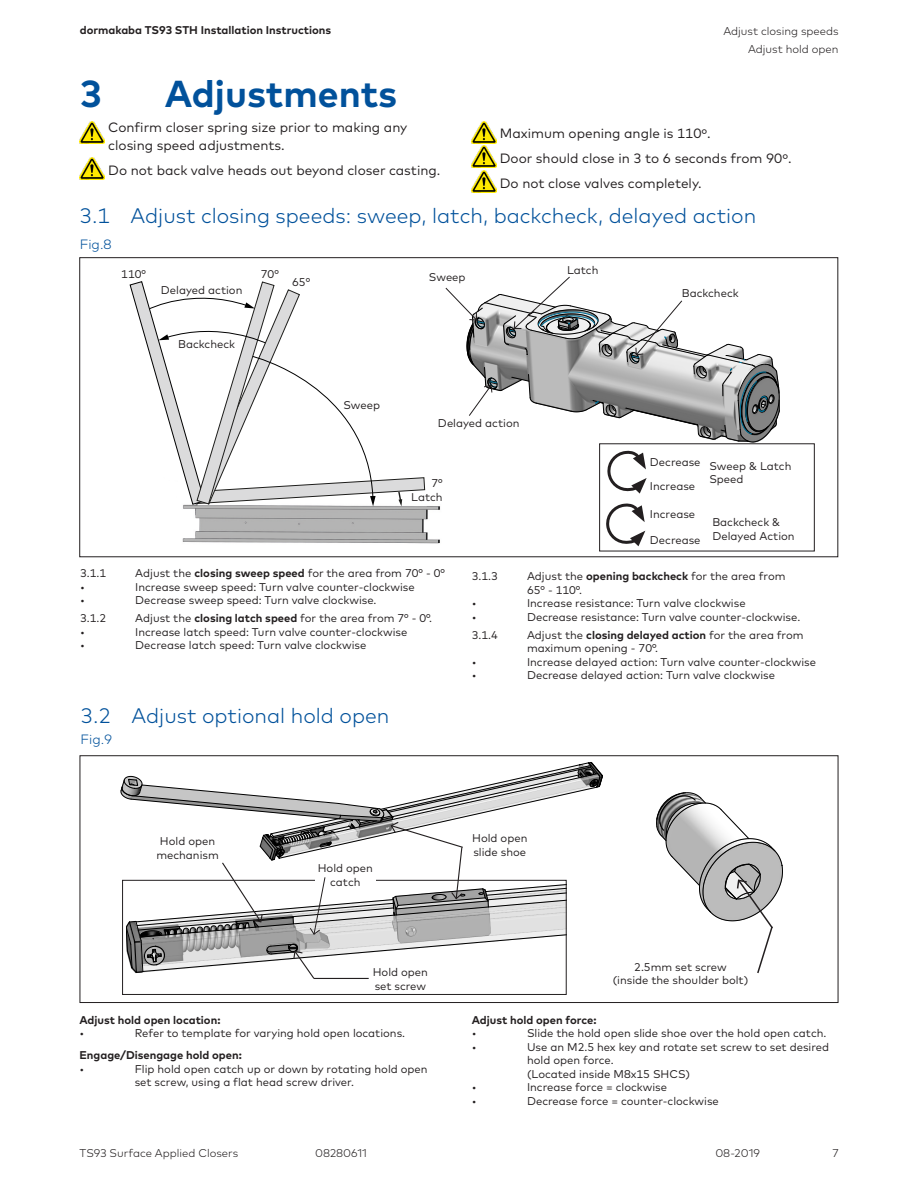
<style>
.page{position:relative;width:918px;height:1188px;background:#fff}
.page>*{position:absolute;margin:0;border:0;box-sizing:border-box;transform-origin:0 0}
.t1{font:700 37.5px "Mark Pro";color:#01519b}
.t2{font:300 21px "Mark Pro";color:#01519b}
.Body_Text_9pt_12pt_R{font:13.5px/18px "Mark Pro";color:#231f20}
.t3{font:300 13.5px "Mark Pro";color:#01519b}
.Body_Text_7_5pt_9pt{font:11.25px/13.5px "Mark Pro";color:#231f20}
.Body_Text_7_5pt_9pt-2{font:700 11.25px "Mark Pro";color:#231f20}
.t4{font:300 11.25px/18px "Mark Pro";color:#231f20;text-align:right}
.s1{font-weight:700}
</style>
<div class="page">
<img style="left:80px;top:122px;width:24px;height:21px">
<img style="left:80px;top:158px;width:24px;height:21px">
<img style="left:472px;top:146px;width:24px;height:22px">
<img style="left:472px;top:122px;width:24px;height:21px">
<img style="left:472px;top:171px;width:24px;height:22px">
<div style="left:80px;top:755px;width:758px;height:248px;border:1px solid #231f20"></div>
<img style="left:182px;top:488px;width:258px;height:56px">
<svg style="left:129px;top:281px;width:296px;height:230px"></svg>
<svg style="left:445px;top:276px;width:335px;height:166px"></svg>
<svg style="left:656px;top:793px;width:127px;height:181px"></svg>
<svg style="left:121px;top:762px;width:482px;height:218px"></svg>
<div style="left:599px;top:443px;width:216px;height:108px;border:1px solid #231f20"></div>
<svg style="left:607px;top:451px;width:40px;height:43px"></svg>
<svg style="left:606px;top:504px;width:39px;height:42px"></svg>
<p class="Body_Text_7_5pt_9pt-2" style="left:80px;top:21px;width:253px">dormakaba TS93 STH Installation Instructions</p>
<p class="t4" style="left:723px;top:21px;width:117px">Adjust closing speeds<br>Adjust hold open</p>
<p class="t1" style="left:80px;top:65px;width:24px">3</p>
<p class="t1" style="left:165px;top:65px;width:234px">Adjustments</p>
<p class="Body_Text_9pt_12pt_R" style="left:108px;top:117px;width:301px">Confirm closer spring size prior to making any closing speed adjustments.</p>
<p class="Body_Text_9pt_12pt_R" style="left:108px;top:160px;width:334px">Do not back valve heads out beyond closer casting.</p>
<p class="Body_Text_9pt_12pt_R" style="left:500px;top:123px;width:212px">Maximum opening angle is 110º.</p>
<p class="Body_Text_9pt_12pt_R" style="left:500px;top:173px;width:203px">Do not close valves completely.</p>
<p class="t2" style="left:80px;top:200px;width:678px">3.1 Adjust closing speeds: sweep, latch, backcheck, delayed action</p>
<p class="t3" style="left:80px;top:234px;width:33px">Fig.8</p>
<p class="Body_Text_9pt_12pt_R" style="left:500px;top:148px;width:293px">Door should close in 3 to 6 seconds from 90º.</p>
<p class="Body_Text_7_5pt_9pt" style="left:121px;top:267px;width:26px">110°</p>
<p class="Body_Text_7_5pt_9pt" style="left:261px;top:266px;width:19px">70°</p>
<p class="Body_Text_7_5pt_9pt" style="left:161px;top:283px;width:83px">Delayed action</p>
<p class="Body_Text_7_5pt_9pt" style="left:292px;top:275px;width:19px">65°</p>
<p class="Body_Text_7_5pt_9pt" style="left:178px;top:337px;width:58px">Backcheck</p>
<p class="Body_Text_7_5pt_9pt" style="left:429px;top:269px;width:38px">Sweep</p>
<p class="Body_Text_7_5pt_9pt" style="left:343px;top:398px;width:38px">Sweep</p>
<p class="Body_Text_7_5pt_9pt" style="left:438px;top:415px;width:83px">Delayed action</p>
<p class="Body_Text_7_5pt_9pt" style="left:432px;top:475px;width:13px">7°</p>
<p class="Body_Text_7_5pt_9pt" style="left:411px;top:490px;width:33px">Latch</p>
<p class="Body_Text_7_5pt_9pt" style="left:567px;top:263px;width:33px">Latch</p>
<p class="Body_Text_7_5pt_9pt" style="left:682px;top:285px;width:58px">Backcheck</p>
<p class="Body_Text_7_5pt_9pt" style="left:650px;top:454px;width:52px">Decrease</p>
<p class="Body_Text_7_5pt_9pt" style="left:650px;top:478px;width:47px">Increase</p>
<p class="Body_Text_7_5pt_9pt" style="left:650px;top:507px;width:47px">Increase</p>
<p class="Body_Text_7_5pt_9pt" style="left:650px;top:532px;width:52px">Decrease</p>
<p class="Body_Text_7_5pt_9pt" style="left:709px;top:458px;width:84px">Sweep &amp; Latch<br>Speed</p>
<p class="Body_Text_7_5pt_9pt" style="left:712px;top:515px;width:84px">Backcheck &amp;<br>Delayed Action</p>
<p class="Body_Text_7_5pt_9pt" style="left:80px;top:566px;width:28px">3.1.1</p>
<p class="Body_Text_7_5pt_9pt" style="left:135px;top:566px;width:311px">Adjust the <span class="s1">closing sweep speed</span> for the area from 70° - 0°</p>
<p class="Body_Text_7_5pt_9pt" style="left:80px;top:579px;width:6px">•</p>
<p class="Body_Text_7_5pt_9pt" style="left:135px;top:579px;width:281px">Increase sweep speed: Turn valve counter-clockwise</p>
<p class="Body_Text_7_5pt_9pt" style="left:80px;top:593px;width:6px">•</p>
<p class="Body_Text_7_5pt_9pt" style="left:135px;top:593px;width:243px">Decrease sweep speed: Turn valve clockwise.</p>
<p class="Body_Text_7_5pt_9pt" style="left:80px;top:611px;width:28px">3.1.2</p>
<p class="Body_Text_7_5pt_9pt" style="left:135px;top:611px;width:298px">Adjust the <span class="s1">closing latch speed</span> for the area from 7° - 0°.</p>
<p class="Body_Text_7_5pt_9pt" style="left:80px;top:624px;width:6px">•</p>
<p class="Body_Text_7_5pt_9pt" style="left:135px;top:624px;width:274px">Increase latch speed: Turn valve counter-clockwise</p>
<p class="Body_Text_7_5pt_9pt" style="left:80px;top:638px;width:6px">•</p>
<p class="Body_Text_7_5pt_9pt" style="left:135px;top:638px;width:233px">Decrease latch speed: Turn valve clockwise</p>
<p class="t2" style="left:81px;top:700px;width:310px">3.2 Adjust optional hold open</p>
<p class="t3" style="left:81px;top:729px;width:33px">Fig.9</p>
<p class="Body_Text_7_5pt_9pt" style="left:472px;top:569px;width:28px">3.1.3</p>
<p class="Body_Text_7_5pt_9pt" style="left:527px;top:569px;width:260px">Adjust the <span class="s1">opening backcheck</span> for the area from<br>65° - 110°.</p>
<p class="Body_Text_7_5pt_9pt" style="left:472px;top:596px;width:6px">•</p>
<p class="Body_Text_7_5pt_9pt" style="left:527px;top:596px;width:220px">Increase resistance: Turn valve clockwise</p>
<p class="Body_Text_7_5pt_9pt" style="left:472px;top:609px;width:6px">•</p>
<p class="Body_Text_7_5pt_9pt" style="left:527px;top:609px;width:275px">Decrease resistance: Turn valve counter-clockwise.</p>
<p class="Body_Text_7_5pt_9pt" style="left:472px;top:627px;width:28px">3.1.4</p>
<p class="Body_Text_7_5pt_9pt" style="left:527px;top:627px;width:278px">Adjust the <span class="s1">closing delayed action</span> for the area from maximum opening - 70°.</p>
<p class="Body_Text_7_5pt_9pt" style="left:472px;top:654px;width:6px">•</p>
<p class="Body_Text_7_5pt_9pt" style="left:527px;top:654px;width:291px">Increase delayed action: Turn valve counter-clockwise</p>
<p class="Body_Text_7_5pt_9pt" style="left:472px;top:668px;width:6px">•</p>
<p class="Body_Text_7_5pt_9pt" style="left:527px;top:668px;width:250px">Decrease delayed action: Turn valve clockwise</p>
<p class="Body_Text_7_5pt_9pt" style="left:156px;top:833px;width:64px;text-align:center">Hold open mechanism</p>
<p class="Body_Text_7_5pt_9pt" style="left:472px;top:831px;width:57px">Hold open slide shoe</p>
<p class="Body_Text_7_5pt_9pt" style="left:318px;top:861px;width:57px;text-align:center">Hold open catch</p>
<p class="Body_Text_7_5pt_9pt" style="left:373px;top:965px;width:57px">Hold open set screw</p>
<p class="Body_Text_7_5pt_9pt" style="left:634px;top:959px;width:94px">2.5mm set screw</p>
<p class="Body_Text_7_5pt_9pt" style="left:613px;top:973px;width:137px">(inside the shoulder bolt)</p>
<p class="Body_Text_7_5pt_9pt-2" style="left:79px;top:1011px;width:142px">Adjust hold open location:</p>
<p class="Body_Text_7_5pt_9pt" style="left:79px;top:1026px;width:6px">•</p>
<p class="Body_Text_7_5pt_9pt" style="left:135px;top:1026px;width:272px">Refer to template for varying hold open locations.</p>
<p class="Body_Text_7_5pt_9pt-2" style="left:79px;top:1047px;width:164px">Engage/Disengage hold open:</p>
<p class="Body_Text_7_5pt_9pt" style="left:79px;top:1061px;width:6px">•</p>
<p class="Body_Text_7_5pt_9pt" style="left:135px;top:1061px;width:294px">Flip hold open catch up or down by rotating hold open set screw, using a flat head screw driver.</p>
<p class="Body_Text_7_5pt_9pt-2" style="left:472px;top:1011px;width:126px">Adjust hold open force:</p>
<p class="Body_Text_7_5pt_9pt" style="left:472px;top:1026px;width:6px">•</p>
<p class="Body_Text_7_5pt_9pt" style="left:527px;top:1026px;width:301px">Slide the hold open slide shoe over the hold open catch.</p>
<p class="Body_Text_7_5pt_9pt" style="left:472px;top:1039px;width:6px">•</p>
<p class="Body_Text_7_5pt_9pt" style="left:527px;top:1039px;width:304px">Use an M2.5 hex key and rotate set screw to set desired hold open force.<br>(Located inside M8x15 SHCS)</p>
<p class="Body_Text_7_5pt_9pt" style="left:472px;top:1080px;width:6px">•</p>
<p class="Body_Text_7_5pt_9pt" style="left:527px;top:1080px;width:142px">Increase force = clockwise</p>
<p class="Body_Text_7_5pt_9pt" style="left:472px;top:1093px;width:6px">•</p>
<p class="Body_Text_7_5pt_9pt" style="left:527px;top:1093px;width:193px">Decrease force = counter-clockwise</p>
<p class="t4" style="left:80px;top:1143px;width:160px">TS93 Surface Applied Closers</p>
<p class="t4" style="left:315px;top:1143px;width:54px">08280611</p>
<p class="t4" style="left:715px;top:1143px;width:46px">08-2019</p>
<p class="t4" style="left:833px;top:1144px;width:8px">7</p>
</div>
